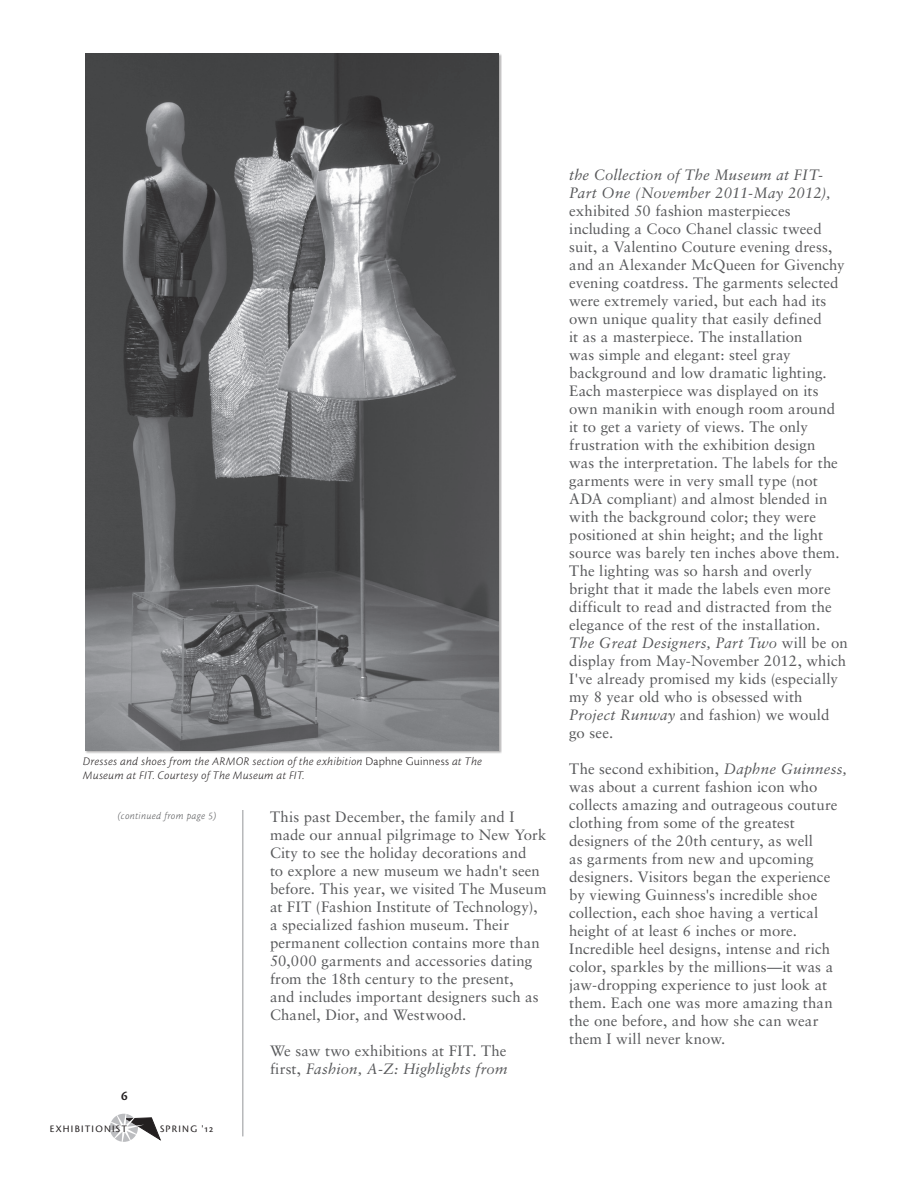
<style>
.page{position:relative;width:918px;height:1188px;background:#fff}
.page>*{position:absolute;margin:0;border:0;box-sizing:border-box;transform-origin:0 0}
.t1{font:15px/18px "Sabon";letter-spacing:.005em;color:#57585a}
.t2{font:13.5px "Cronos MM 574 9";color:#231f20}
.t3{font:12px/14.4px "Cronos MM It 250 8";letter-spacing:.02em;color:#231f20}
.t4{font:10.5px "Cronos MM It 250 7";letter-spacing:.04em;color:#57585a;scale:.95 1}
.t5{font:10.35px "Cronos MM SC 408 9";letter-spacing:.12em;color:#231f20}
.s1{font-family:"Cronos MM 250 8"}
.s2{font-style:italic}
</style>
<div class="page">
<hr style="left:242px;top:810px;width:1px;height:326px;background:#939598">
<svg style="left:109px;top:1113px;width:52px;height:29px"></svg>
<img style="left:85px;top:53px;width:413px;height:697px">
<p class="t3" style="left:83px;top:754px;width:400px">Dresses and shoes from the ARMOR section of the exhibition <span class="s1">Daphne Guinness</span> at The<br>Museum at FIT. Courtesy of The Museum at FIT.</p>
<p class="t4" style="left:118px;top:810px;width:105px">(continued from page 5)</p>
<p class="t2" style="left:121px;top:1088px;width:8px">6</p>
<p class="t5" style="left:50px;top:1124px;width:79px">EXHIBITIONIST</p>
<p class="t5" style="left:160px;top:1124px;width:55px">SPRING '12</p>
<p class="t1" style="left:270px;top:807px;width:278px">This past December, the family and I made our annual pilgrimage to New York City to see the holiday decorations and<br>to explore a new museum we hadn't seen before. This year, we visited The Museum at FIT (Fashion Institute of Technology), a specialized fashion museum. Their permanent collection contains more than 50,000 garments and accessories dating from the 18th century to the present,<br>and includes important designers such as Chanel, Dior, and Westwood.</p>
<p class="t1" style="left:270px;top:1041px;width:239px">We saw two exhibitions at FIT. The first, <span class="s2">Fashion, A-Z: Highlights from</span></p>
<p class="t1" style="left:569px;top:166px;width:280px"><span class="s2">the Collection of The Museum at FIT-Part One (November 2011-May 2012), </span>exhibited 50 fashion masterpieces including a Coco Chanel classic tweed suit, a Valentino Couture evening dress, and an Alexander McQueen for Givenchy evening coatdress. The garments selected were extremely varied, but each had its own unique quality that easily defined<br>it as a masterpiece. The installation<br>was simple and elegant: steel gray background and low dramatic lighting.<br>Each masterpiece was displayed on its own manikin with enough room around it to get a variety of views. The only frustration with the exhibition design<br>was the interpretation. The labels for the garments were in very small type (not ADA compliant) and almost blended in with the background color; they were positioned at shin height; and the light source was barely ten inches above them.<br>The lighting was so harsh and overly bright that it made the labels even more difficult to read and distracted from the elegance of the rest of the installation.<br><span class="s2">The Great Designers, Part Two</span> will be on display from May-November 2012, which I've already promised my kids (especially my 8 year old who is obsessed with <span class="s2">Project Runway</span> and fashion) we would go see.</p>
<p class="t1" style="left:569px;top:760px;width:279px">The second exhibition, <span class="s2">Daphne Guinness, </span>was about a current fashion icon who collects amazing and outrageous couture clothing from some of the greatest designers of the 20th century, as well<br>as garments from new and upcoming designers. Visitors began the experience by viewing Guinness's incredible shoe collection, each shoe having a vertical height of at least 6 inches or more.<br>Incredible heel designs, intense and rich color, sparkles by the millions—it was a jaw-dropping experience to just look at them. Each one was more amazing than the one before, and how she can wear them I will never know.</p>
</div>
